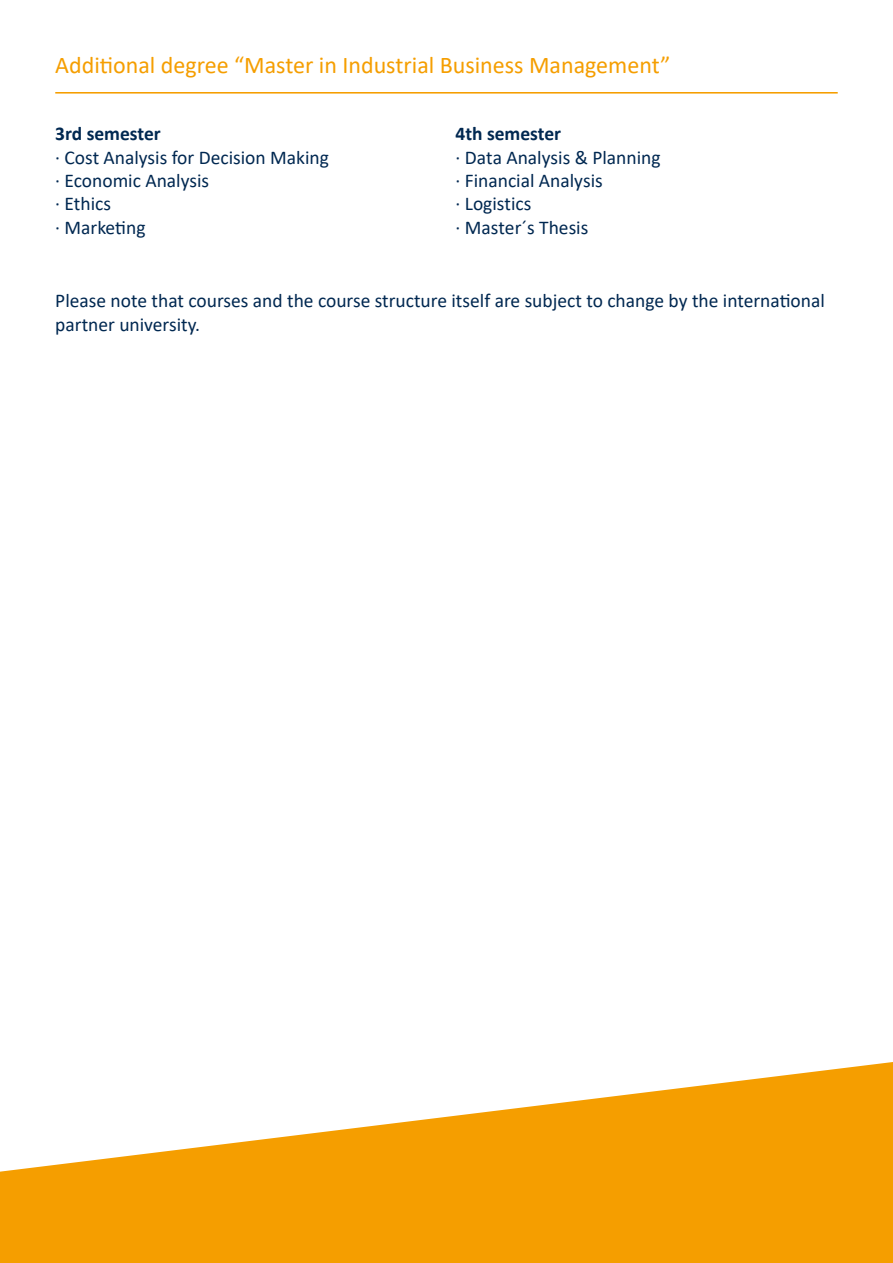
<style>
.page{position:relative;width:893px;height:1263px;background:#fff}
.page>*{position:absolute;margin:0;border:0;box-sizing:border-box;transform-origin:0 0}
.t1{font:24px "Calibri";color:#f59e00}
.t2{font:19.5px/23.4px "Calibri";color:#002851}
.t3{font:700 19.5px "Calibri";color:#002851}
</style>
<div class="page">
<svg style="left:0;top:1062px;width:893px;height:201px;fill:#f59e00"></svg>
<hr style="left:55px;top:92px;width:783px;height:2px;background:#f59e00">
<p class="t1" style="left:55px;top:49px;width:617px">Additional degree “Master in Industrial Business Management”</p>
<p class="t3" style="left:55px;top:120px;width:107px">3rd semester</p>
<p class="t2" style="left:55px;top:145px;width:275px">· Cost Analysis for Decision Making · Economic Analysis<br>· Ethics<br>· Marketing</p>
<p class="t3" style="left:455px;top:120px;width:107px">4th semester</p>
<p class="t2" style="left:455px;top:145px;width:207px">· Data Analysis &amp; Planning · Financial Analysis<br>· Logistics<br>· Master´s Thesis</p>
<p class="t2" style="left:55px;top:289px;width:771px">Please note that courses and the course structure itself are subject to change by the international partner university.</p>
</div>
